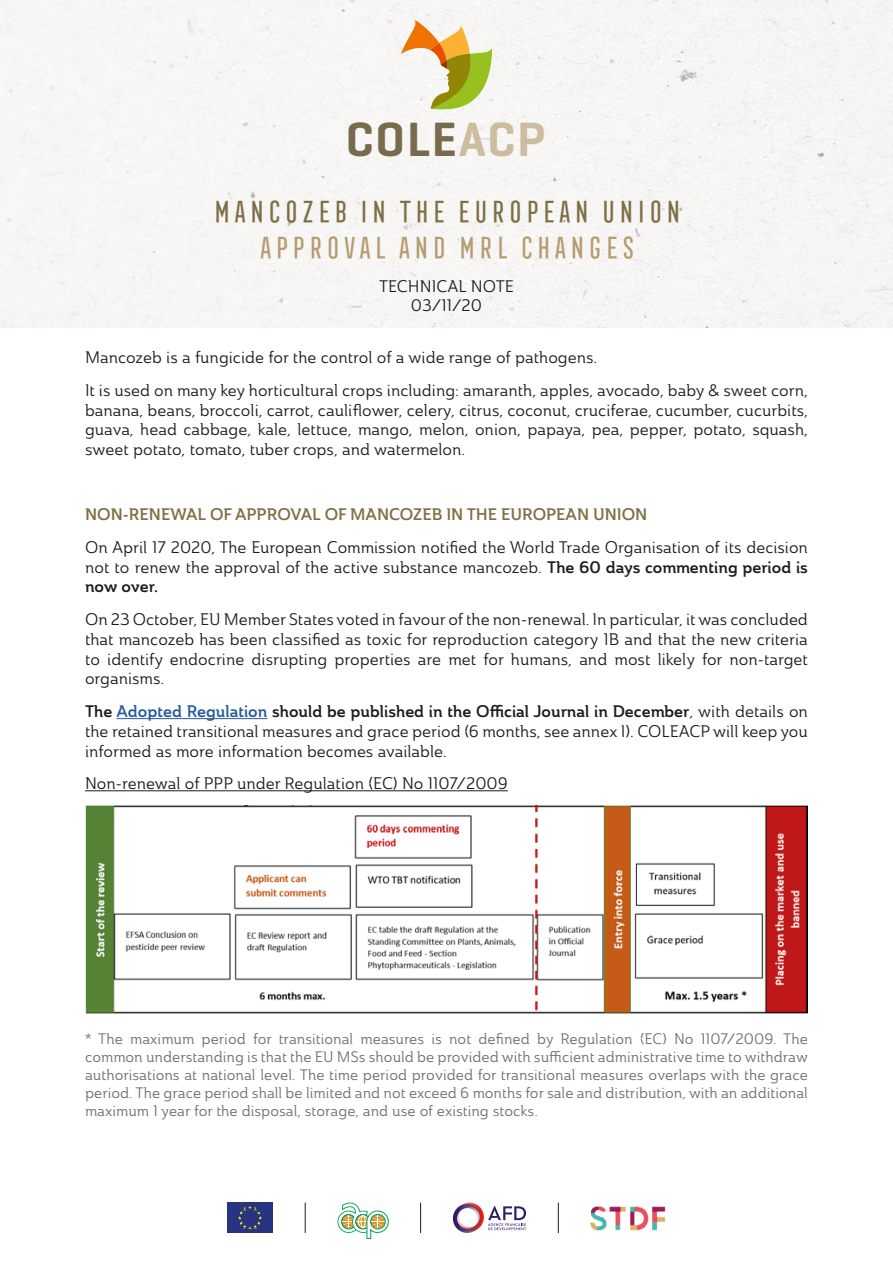
<style>
.page{position:relative;width:893px;height:1263px;background:#fff}
.page>*{position:absolute;margin:0;border:0;box-sizing:border-box;transform-origin:0 0}
.t1{font:600 49.05px "Geogrotesque";letter-spacing:.04em;color:#786b4d}
.t2{font:30px/36px "Frontage Condensed";color:#7e6f44;text-align:center}
.t3{font:16.5px/19.8px "Ainslie Nor Reg";color:#1d1d1b;text-align:justify}
.t4{font:16.5px "Ainslie Nor Dem";color:#7e6f44}
.t5{font:15px/18px "Ainslie Nor Reg";color:#70706f;text-align:justify}
.s1{color:#ccbca0}
.s2{color:#b69c6f}
.s3{font-family:"Ainslie Nor Dem"}
.s4{font-family:"Ainslie Nor Dem";color:#275b9c}
</style>
<div class="page">
<div style="left:0;top:0;width:893px;height:327px;background:#f7f6f5"></div>
<hr style="left:117px;top:718px;width:150px;height:1px;background:#275b9c">
<hr style="left:85px;top:790px;width:423px;height:1px;background:#1d1d1b">
<img style="left:85px;top:805px;width:723px;height:208px">
<svg style="left:401px;top:20px;width:91px;height:90px"></svg>
<svg style="left:453px;top:1202px;width:73px;height:31px"></svg>
<img style="left:228px;top:1202px;width:45px;height:31px">
<svg style="left:337px;top:1202px;width:52px;height:37px"></svg>
<hr style="left:420px;top:1202px;width:1px;height:31px;background:#1d1d1b">
<hr style="left:305px;top:1202px;width:1px;height:31px;background:#1d1d1b">
<hr style="left:558px;top:1202px;width:1px;height:31px;background:#1d1d1b">
<img style="left:591px;top:1206px;width:74px;height:25px">
<p class="t1" style="left:346px;top:109px;width:201px">COLE<span class="s1">ACP</span></p>
<p class="t2" style="left:211px;top:194px;width:472px">MANCOZEB IN THE EUROPEAN UNION<br><span class="s2">APPROVAL AND MRL CHANGES</span></p>
<p class="t3" style="left:379px;top:276px;width:136px;text-align:center">TECHNICAL NOTE<br>03/11/20</p>
<p class="t3" style="left:85px;top:347px;width:514px">Mancozeb is a fungicide for the control of a wide range of pathogens.</p>
<p class="t3" style="left:85px;top:380px;width:724px">It is used on many key horticultural crops including: amaranth, apples, avocado, baby &amp; sweet corn, banana, beans, broccoli, carrot, cauliflower, celery, citrus, coconut, cruciferae, cucumber, cucurbits, guava, head cabbage, kale, lettuce, mango, melon, onion, papaya, pea, pepper, potato, squash, sweet potato, tomato, tuber crops, and watermelon.</p>
<p class="t4" style="left:85px;top:504px;width:564px">NON-RENEWAL OF APPROVAL OF MANCOZEB IN THE EUROPEAN UNION</p>
<p class="t3" style="left:85px;top:537px;width:724px">On April 17 2020, The European Commission notified the World Trade Organisation of its decision not to renew the approval of the active substance mancozeb. <span class="s3">The 60 days commenting period is now over.</span></p>
<p class="t3" style="left:85px;top:609px;width:724px">On 23 October, EU Member States voted in favour of the non-renewal. In particular, it was concluded that mancozeb has been classified as toxic for reproduction category 1B and that the new criteria to identify endocrine disrupting properties are met for humans, and most likely for non-target organisms.</p>
<p class="t3" style="left:85px;top:701px;width:724px"><span class="s3">The</span> <span class="s4">Adopted Regulation</span> <span class="s3">should be published in the Official Journal in December</span>, with details on the retained transitional measures and grace period (6 months, see annex I). COLEACP will keep you informed as more information becomes available.</p>
<p class="t3" style="left:85px;top:773px;width:424px">Non-renewal of PPP under Regulation (EC) No 1107/2009</p>
<p class="t5" style="left:85px;top:1030px;width:724px">* The maximum period for transitional measures is not defined by Regulation (EC) No 1107/2009. The common understanding is that the EU MSs should be provided with sufficient administrative time to withdraw authorisations at national level. The time period provided for transitional measures overlaps with the grace period. The grace period shall be limited and not exceed 6 months for sale and distribution, with an additional maximum 1 year for the disposal, storage, and use of existing stocks.</p>
</div>
